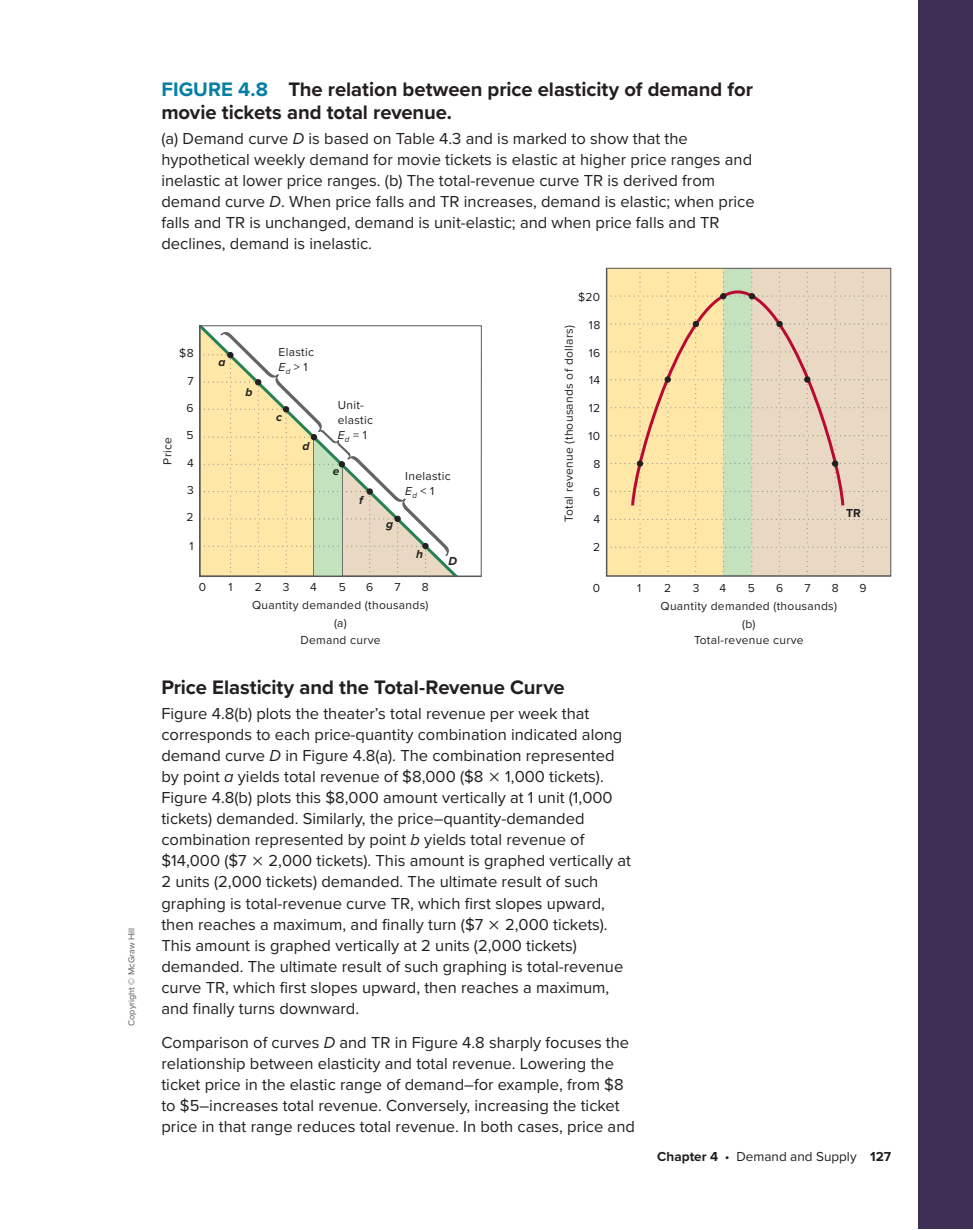
<style>
.page{position:relative;width:973px;height:1230px;background:#fff}
.page>*{position:absolute;margin:0;border:0;box-sizing:border-box;transform-origin:0 0}
.t1{font:700 20.25px/22.5px "Proxima Nova";letter-spacing:-.005em;color:#231f20}
.t2{font:16.5px/21px "Proxima Nova";color:#231f20}
.t3{font:13.5px "Proxima Nova";color:#231f20}
.t4{font:12px/15px "Proxima Nova";letter-spacing:.025em;color:#231f20}
.t5{font:italic 700 12px "Proxima Nova";color:#231f20}
.t6{font:700 12px "Proxima Nova";color:#231f20}
.t7{font:9px "Proxima Nova";color:#57585a}
.s1{color:#057fa3}
.s2{font-style:italic}
.s3{font-family:"Uni Math 2"}
.s4{font-weight:700}
</style>
<div class="page">
<div style="left:917px;top:0;width:54px;height:1228px;background:#3e2f56"></div>
<svg style="left:199px;top:325px;width:282px;height:252px"></svg>
<svg style="left:605px;top:268px;width:285px;height:308px;background:#ebdab4"></svg>
<p class="t7" style="left:125px;top:1025px;width:100px;rotate:-90deg">Copyright © McGraw Hill</p>
<p class="t1" style="left:161px;top:78px;width:593px"><span class="s1">FIGURE 4.8</span> The relation between price elasticity of demand for movie tickets and total revenue.</p>
<p class="t2" style="left:161px;top:128px;width:594px">(a) Demand curve <span class="s2">D</span> is based on Table 4.3 and is marked to show that the hypothetical weekly demand for movie tickets is elastic at higher price ranges and inelastic at lower price ranges. (b) The total-revenue curve TR is derived from demand curve <span class="s2">D</span>. When price falls and TR increases, demand is elastic; when price falls and TR is unchanged, demand is unit-elastic; and when price falls and TR declines, demand is inelastic.</p>
<p class="t4" style="left:159px;top:464px;width:29px;rotate:-90deg">Price</p>
<p class="t4" style="left:179px;top:345px;width:16px">$8</p>
<p class="t4" style="left:187px;top:373px;width:8px">7</p>
<p class="t4" style="left:186px;top:400px;width:9px">6</p>
<p class="t4" style="left:186px;top:427px;width:9px">5</p>
<p class="t4" style="left:187px;top:454px;width:8px">4</p>
<p class="t4" style="left:187px;top:481px;width:8px">3</p>
<p class="t4" style="left:186px;top:509px;width:9px">2</p>
<p class="t4" style="left:189px;top:537px;width:6px">1</p>
<p class="t5" style="left:218px;top:355px;width:9px">a</p>
<p class="t5" style="left:245px;top:384px;width:9px">b</p>
<p class="t4" style="left:278px;top:344px;width:37px">Elastic<br><span class="s2">E</span><sub>d</sub> &gt; 1</p>
<p class="t5" style="left:276px;top:410px;width:7px">c</p>
<p class="t5" style="left:302px;top:439px;width:9px">d</p>
<p class="t4" style="left:337px;top:397px;width:37px">Unit&shy;elastic<br><span class="s2">E</span><sub>d</sub> = 1</p>
<p class="t5" style="left:333px;top:464px;width:8px">e</p>
<p class="t5" style="left:359px;top:493px;width:5px">f</p>
<p class="t5" style="left:386px;top:517px;width:9px">g</p>
<p class="t4" style="left:405px;top:468px;width:47px">Inelastic<br><span class="s2">E</span><sub>d</sub> &lt; 1</p>
<p class="t5" style="left:416px;top:547px;width:8px">h</p>
<p class="t5" style="left:448px;top:554px;width:10px">D</p>
<p class="t4" style="left:578px;top:289px;width:24px">$20</p>
<p class="t4" style="left:588px;top:317px;width:13px">18</p>
<p class="t4" style="left:588px;top:344px;width:13px">16</p>
<p class="t4" style="left:589px;top:372px;width:13px">14</p>
<p class="t4" style="left:588px;top:400px;width:13px">12</p>
<p class="t4" style="left:588px;top:428px;width:13px">10</p>
<p class="t4" style="left:593px;top:455px;width:8px">8</p>
<p class="t4" style="left:593px;top:483px;width:9px">6</p>
<p class="t4" style="left:593px;top:511px;width:8px">4</p>
<p class="t4" style="left:593px;top:539px;width:9px">2</p>
<p class="t4" style="left:560px;top:522px;width:198px;rotate:-90deg">Total revenue (thousands of dollars)</p>
<p class="t6" style="left:845px;top:506px;width:16px">TR</p>
<p class="t4" style="left:199px;top:579px;width:9px">0</p>
<p class="t4" style="left:228px;top:579px;width:6px">1</p>
<p class="t4" style="left:255px;top:579px;width:9px">2</p>
<p class="t4" style="left:283px;top:579px;width:8px">3</p>
<p class="t4" style="left:310px;top:579px;width:8px">4</p>
<p class="t4" style="left:338px;top:579px;width:9px">5</p>
<p class="t4" style="left:366px;top:579px;width:9px">6</p>
<p class="t4" style="left:394px;top:579px;width:8px">7</p>
<p class="t4" style="left:422px;top:579px;width:8px">8</p>
<p class="t4" style="left:300px;top:614px;width:82px;line-height:16.5px;text-align:center">(a)<br>Demand curve</p>
<p class="t4" style="left:252px;top:597px;width:178px">Quantity demanded (thousands)</p>
<p class="t4" style="left:592px;top:579px;width:9px">0</p>
<p class="t4" style="left:859px;top:579px;width:9px">9</p>
<p class="t4" style="left:637px;top:579px;width:6px">1</p>
<p class="t4" style="left:664px;top:579px;width:9px">2</p>
<p class="t4" style="left:692px;top:579px;width:8px">3</p>
<p class="t4" style="left:719px;top:579px;width:8px">4</p>
<p class="t4" style="left:747px;top:579px;width:9px">5</p>
<p class="t4" style="left:775px;top:579px;width:9px">6</p>
<p class="t4" style="left:804px;top:579px;width:8px">7</p>
<p class="t4" style="left:831px;top:579px;width:8px">8</p>
<p class="t4" style="left:660px;top:597px;width:178px">Quantity demanded (thousands)</p>
<p class="t4" style="left:741px;top:615px;width:15px">(b)</p>
<p class="t4" style="left:693px;top:632px;width:111px">Total-revenue curve</p>
<p class="t1" style="left:161px;top:675px;width:404px">Price Elasticity and the Total-Revenue Curve</p>
<p class="t2" style="left:161px;top:702px;width:471px">Figure 4.8(b) plots the theater’s total revenue per week that corresponds to each price-quantity combination indicated along demand curve <span class="s2">D</span> in Figure 4.8(a). The combination represented by point <span class="s2">a</span> yields total revenue of $8,000 ($8 <span class="s3">×</span> 1,000 tickets).<br>Figure 4.8(b) plots this $8,000 amount vertically at 1 unit (1,000 tickets) demanded. Similarly, the price–quantity-demanded combination represented by point <span class="s2">b</span> yields total revenue of $14,000 ($7 <span class="s3">×</span> 2,000 tickets). This amount is graphed vertically at 2 units (2,000 tickets) demanded. The ultimate result of such graphing is total-revenue curve TR, which first slopes upward, then reaches a maximum, and finally turn ($7 <span class="s3">×</span> 2,000 tickets).<br>This amount is graphed vertically at 2 units (2,000 tickets) demanded. The ultimate result of such graphing is total-revenue curve TR, which first slopes upward, then reaches a maximum, and finally turns downward.</p>
<p class="t2" style="left:161px;top:1031px;width:475px">Comparison of curves <span class="s2">D</span> and TR in Figure 4.8 sharply focuses the relationship between elasticity and total revenue. Lowering the ticket price in the elastic range of demand–for example, from $8 to $5–increases total revenue. Conversely, increasing the ticket price in that range reduces total revenue. In both cases, price and</p>
<p class="t3" style="left:657px;top:1146px;width:235px"><span class="s4">Chapter 4</span> • Demand and Supply <span class="s4">127</span></p>
</div>
